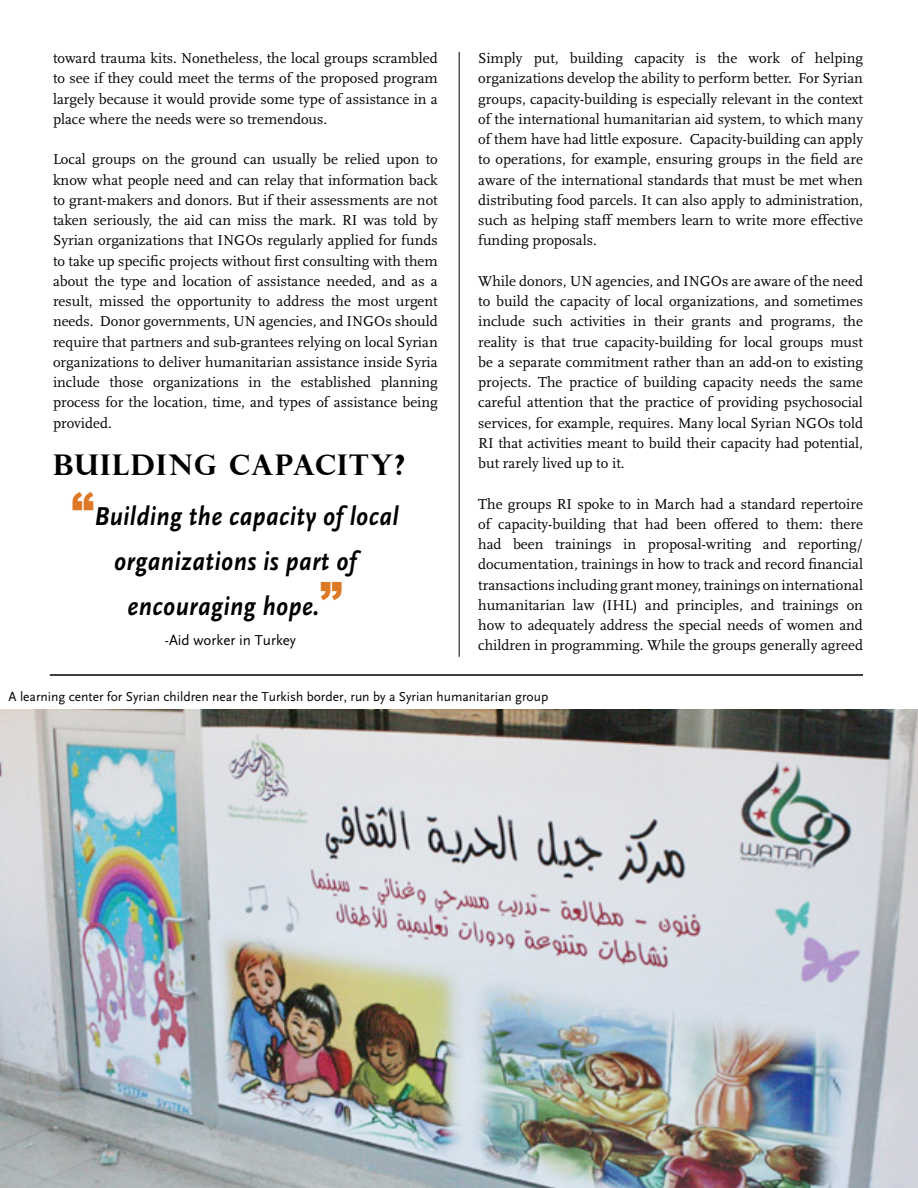
<style>
.page{position:relative;width:918px;height:1188px;background:#fff}
.page>*{position:absolute;margin:0;border:0;box-sizing:border-box;transform-origin:0 0}
.t1{font:700 28.5px "Perpetua Titling";letter-spacing:.05em;color:#000}
.t2{font:italic 700 27px/45px "Scala Sans";letter-spacing:.02em;color:#000;text-align:center;scale:.9 1}
.t3{font:15px/20.2px "Scala";color:#000;text-align:justify}
.t4{font:15px "Scala Sans";color:#000}
.t5{font:13.5px "Scala Sans";color:#010000}
.s1{font-family:"Arial";font-weight:900;font-style:normal;font-size:45px;color:#dd7926}
</style>
<div class="page">
<hr style="left:459px;top:52px;width:1px;height:605px;background:#000">
<img style="left:0;top:709px;width:918px;height:479px">
<hr style="left:50px;top:674px;width:813px;height:2px;background:#000">
<p class="t3" style="left:53px;top:48px;width:386px">toward trauma kits. Nonetheless, the local groups scrambled to see if they could meet the terms of the proposed program largely because it would provide some type of assistance in a place where the needs were so tremendous.</p>
<p class="t3" style="left:53px;top:150px;width:386px">Local groups on the ground can usually be relied upon to know what people need and can relay that information back to grant-makers and donors. But if their assessments are not taken seriously, the aid can miss the mark. RI was told by Syrian organizations that INGOs regularly applied for funds to take up specific projects without first consulting with them about the type and location of assistance needed, and as a result, missed the opportunity to address the most urgent needs. Donor governments, UN agencies, and INGOs should require that partners and sub-grantees relying on local Syrian organizations to deliver humanitarian assistance inside Syria include those organizations in the established planning process for the location, time, and types of assistance being provided.</p>
<h1 class="t1" style="left:53px;top:447px;width:353px">BUILDING CAPACITY?</h1>
<h2 class="t2" style="left:71px;top:494px;width:365px"><span class="s1">“</span>Building the capacity of local organizations is part of encouraging hope.<span class="s1">”</span></h2>
<p class="t4" style="left:165px;top:632px;width:133px">-Aid worker in Turkey</p>
<p class="t3" style="left:478px;top:48px;width:386px">Simply put, building capacity is the work of helping organizations develop the ability to perform better. For Syrian groups, capacity-building is especially relevant in the context of the international humanitarian aid system, to which many of them have had little exposure. Capacity-building can apply to operations, for example, ensuring groups in the field are aware of the international standards that must be met when distributing food parcels. It can also apply to administration, such as helping staff members learn to write more effective funding proposals.</p>
<p class="t3" style="left:478px;top:271px;width:386px">While donors, UN agencies, and INGOs are aware of the need to build the capacity of local organizations, and sometimes include such activities in their grants and programs, the reality is that true capacity-building for local groups must be a separate commitment rather than an add-on to existing projects. The practice of building capacity needs the same careful attention that the practice of providing psychosocial services, for example, requires. Many local Syrian NGOs told RI that activities meant to build their capacity had potential, but rarely lived up to it.</p>
<p class="t3" style="left:478px;top:494px;width:386px">The groups RI spoke to in March had a standard repertoire of capacity-building that had been offered to them: there had been trainings in proposal-writing and reporting/ documentation, trainings in how to track and record financial transactions including grant money, trainings on international humanitarian law (IHL) and principles, and trainings on how to adequately address the special needs of women and children in programming. While the groups generally agreed</p>
<p class="t5" style="left:9px;top:689px;width:541px">A learning center for Syrian children near the Turkish border, run by a Syrian humanitarian group</p>
</div>
